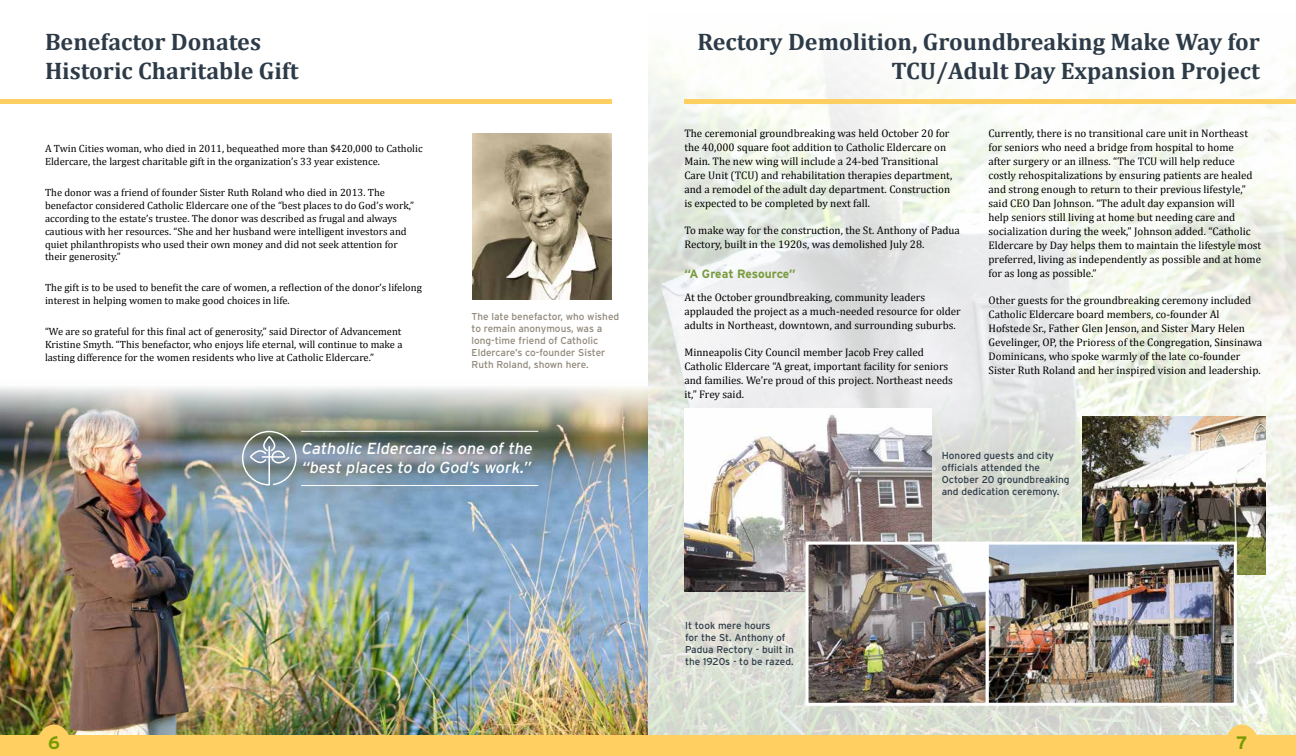
<style>
.page{position:relative;width:1296px;height:756px;background:#fff}
.page>*{position:absolute;margin:0;border:0;box-sizing:border-box;transform-origin:0 0}
.t1{font:700 24px/28.8px "Cambria";color:#2d3b48}
.t2{font:700 18px "Interstate";color:#799a00}
.t3{font:italic 16px/19px "Interstate";color:#fff}
.t4{font:700 12px "Interstate";letter-spacing:-.01em;color:#799b3d}
.t5{font:11px/14px "Cambria";color:#000}
.t6{font:10.5px/13px "Cambria";color:#000}
.t7{font:10px/12px "Interstate";color:#2d3b48}
.t8{font:10px/12px "Interstate";color:#908779}
</style>
<div class="page">
<img style="left:648px;top:59px;width:648px;height:676px">
<img style="left:684px;top:409px;width:248px;height:182px">
<img style="left:0;top:387px;width:648px;height:348px">
<div style="left:0;top:99px;width:612px;height:5px;background:#ffcf62"></div>
<div style="left:684px;top:99px;width:612px;height:5px;background:#ffcf62"></div>
<img style="left:472px;top:133px;width:140px;height:167px">
<img style="left:1083px;top:417px;width:183px;height:158px">
<div style="left:0;top:735px;width:1296px;height:21px;background:#ffcf62"></div>
<svg style="left:36px;top:724px;width:36px;height:11px"></svg>
<svg style="left:1224px;top:724px;width:36px;height:11px"></svg>
<svg style="left:242px;top:431px;width:55px;height:55px;background:#8e9ca1"></svg>
<hr style="left:301px;top:431px;width:237px;height:1px;background:#fff">
<hr style="left:301px;top:485px;width:237px;height:1px;background:#fff">
<img style="left:810px;top:546px;width:423px;height:156px">
<div style="left:986px;top:542px;width:251px;height:164px;border:3px solid #fff"></div>
<div style="left:806px;top:542px;width:183px;height:164px;border:3px solid #fff"></div>
<h1 class="t1" style="left:45px;top:27px;width:255px">Benefactor Donates<br>Historic Charitable Gift</h1>
<h1 class="t1" style="left:697px;top:27px;width:564px;text-align:right">Rectory Demolition, Groundbreaking Make Way for<br>TCU/Adult Day Expansion Project</h1>
<p class="t6" style="left:45px;top:141px;width:379px">A Twin Cities woman, who died in 2011, bequeathed more than $420,000 to Catholic<br>Eldercare, the largest charitable gift in the organization’s 33 year existence.</p>
<p class="t6" style="left:45px;top:185px;width:371px">The donor was a friend of founder Sister Ruth Roland who died in 2013. The benefactor considered Catholic Eldercare one of the “best places to do God’s work,” according to the estate’s trustee. The donor was described as frugal and always cautious with her resources. “She and her husband were intelligent investors and quiet philanthropists who used their own money and did not seek attention for their generosity.”</p>
<p class="t6" style="left:45px;top:281px;width:378px">The gift is to be used to benefit the care of women, a reflection of the donor’s lifelong interest in helping women to make good choices in life.</p>
<p class="t6" style="left:45px;top:325px;width:359px;text-align:justify">“We are so grateful for this final act of generosity,” said Director of Advancement Kristine Smyth. “This benefactor, who enjoys life eternal, will continue to make a lasting difference for the women residents who live at Catholic Eldercare.”</p>
<p class="t8" style="left:472px;top:310px;width:149px">The late benefactor, who wished to remain anonymous, was a long-time friend of Catholic<br>Eldercare’s co-founder Sister<br>Ruth Roland, shown here.</p>
<h3 class="t3" style="left:301px;top:439px;width:235px">Catholic Eldercare is one of the “best places to do God’s work.”</h3>
<p class="t5" style="left:684px;top:126px;width:269px">The ceremonial groundbreaking was held October 20 for the 40,000 square foot addition to Catholic Eldercare on Main. The new wing will include a 24-bed Transitional Care Unit (TCU) and rehabilitation therapies department, and a remodel of the adult day department. Construction is expected to be completed by next fall.</p>
<p class="t5" style="left:684px;top:223px;width:277px">To make way for the construction, the St. Anthony of Padua<br>Rectory, built in the 1920s, was demolished July 28.</p>
<p class="t4" style="left:684px;top:267px;width:113px">“A Great Resource”</p>
<p class="t5" style="left:684px;top:290px;width:278px">At the October groundbreaking, community leaders applauded the project as a much-needed resource for older adults in Northeast, downtown, and surrounding suburbs.</p>
<p class="t5" style="left:684px;top:345px;width:270px">Minneapolis City Council member Jacob Frey called Catholic Eldercare “A great, important facility for seniors and families. We’re proud of this project. Northeast needs it,” Frey said.</p>
<p class="t5" style="left:989px;top:126px;width:274px">Currently, there is no transitional care unit in Northeast for seniors who need a bridge from hospital to home<br>after surgery or an illness. “The TCU will help reduce costly rehospitalizations by ensuring patients are healed and strong enough to return to their previous lifestyle,” said CEO Dan Johnson. “The adult day expansion will<br>help seniors still living at home but needing care and socialization during the week,” Johnson added. “Catholic Eldercare by Day helps them to maintain the lifestyle most preferred, living as independently as possible and at home for as long as possible.”</p>
<p class="t5" style="left:989px;top:293px;width:275px">Other guests for the groundbreaking ceremony included Catholic Eldercare board members, co-founder Al Hofstede Sr., Father Glen Jenson, and Sister Mary Helen Gevelinger, OP, the Prioress of the Congregation, Sinsinawa Dominicans, who spoke warmly of the late co-founder Sister Ruth Roland and her inspired vision and leadership.</p>
<p class="t7" style="left:685px;top:619px;width:110px">It took mere hours<br>for the St. Anthony of<br>Padua Rectory - built in the 1920s - to be razed.</p>
<p class="t7" style="left:942px;top:449px;width:129px">Honored guests and city officials attended the<br>October 20 groundbreaking and dedication ceremony.</p>
<h2 class="t2" style="left:48px;top:733px;width:13px">6</h2>
<h2 class="t2" style="left:1236px;top:733px;width:13px">7</h2>
</div>
